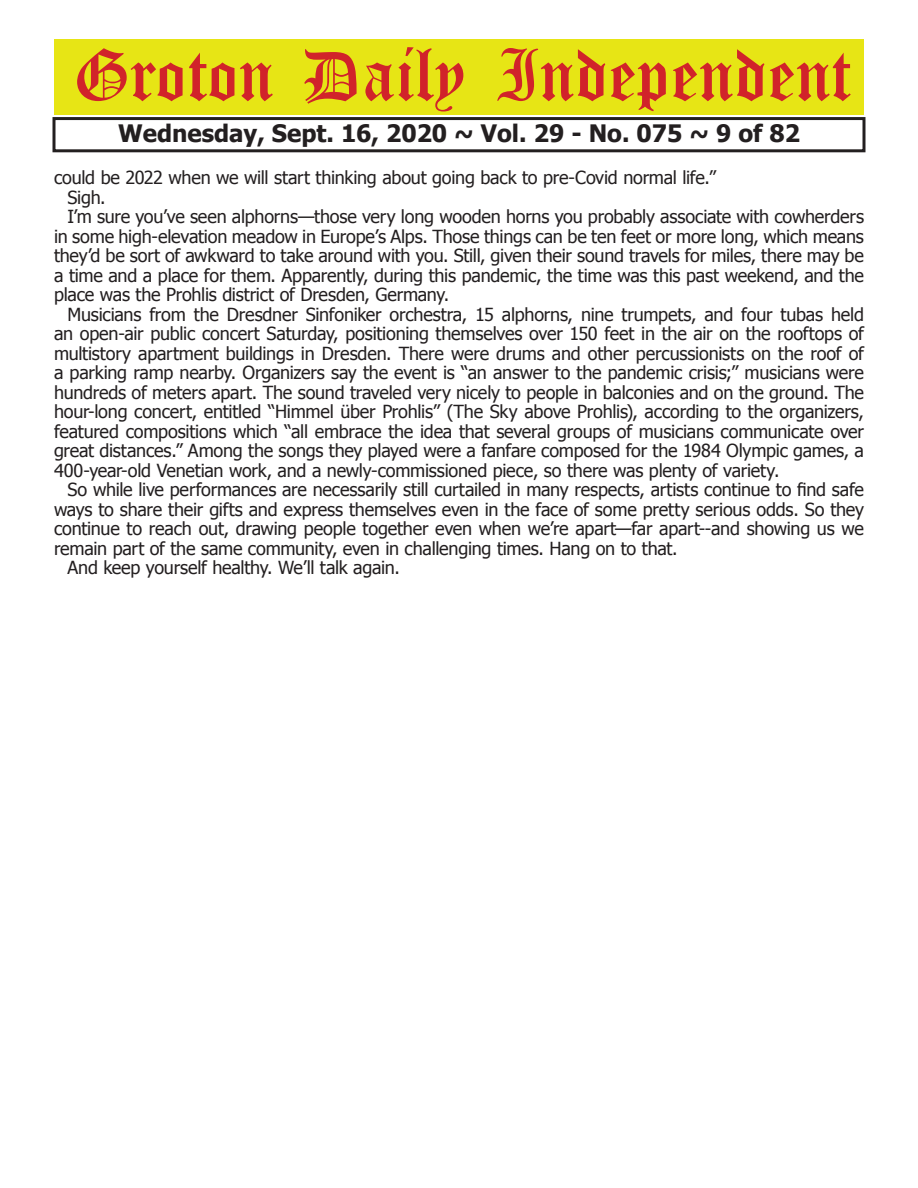
<style>
.page{position:relative;width:918px;height:1188px;background:#fff}
.page>*{position:absolute;margin:0;border:0;box-sizing:border-box;transform-origin:0 0}
.t1{font:54px "Old English Five";color:#d1232a}
.t2{font:700 24px "Tahoma";color:#231f20}
.t3{font:18px "Tahoma";letter-spacing:-.01em;color:#231f20}
</style>
<div class="page">
<div style="left:52px;top:117px;width:814px;height:35px;border:3px solid #231f20"></div>
<div style="left:54px;top:40px;width:810px;height:75px;background:#e7e515"></div>
<h1 class="t1" style="left:73px;top:50px;width:779px">Groton Daily Independent</h1>
<h2 class="t2" style="left:118px;top:116px;width:683px">Wednesday, Sept. 16, 2020 ~ Vol. 29 - No. 075 ~ 9 of 82</h2>
<p class="t3" style="left:54px;top:166px;width:663px">could be 2022 when we will start thinking about going back to pre-Covid normal life.”</p>
<p class="t3" style="left:68px;top:185px;width:40px">Sigh.</p>
<p class="t3" style="left:68px;top:205px;width:798px">I’m sure you’ve seen alphorns—those very long wooden horns you probably associate with cowherders</p>
<p class="t3" style="left:54px;top:224px;width:811px">in some high-elevation meadow in Europe’s Alps. Those things can be ten feet or more long, which means</p>
<p class="t3" style="left:54px;top:244px;width:812px">they’d be sort of awkward to take around with you. Still, given their sound travels for miles, there may be</p>
<p class="t3" style="left:54px;top:263px;width:811px">a time and a place for them. Apparently, during this pandemic, the time was this past weekend, and the</p>
<p class="t3" style="left:54px;top:283px;width:397px">place was the Prohlis district of Dresden, Germany.</p>
<p class="t3" style="left:68px;top:302px;width:798px">Musicians from the Dresdner Sinfoniker orchestra, 15 alphorns, nine trumpets, and four tubas held</p>
<p class="t3" style="left:54px;top:322px;width:811px">an open-air public concert Saturday, positioning themselves over 150 feet in the air on the rooftops of</p>
<p class="t3" style="left:54px;top:341px;width:812px">multistory apartment buildings in Dresden. There were drums and other percussionists on the roof of</p>
<p class="t3" style="left:54px;top:361px;width:811px">a parking ramp nearby. Organizers say the event is “an answer to the pandemic crisis;” musicians were</p>
<p class="t3" style="left:54px;top:380px;width:812px">hundreds of meters apart. The sound traveled very nicely to people in balconies and on the ground. The</p>
<p class="t3" style="left:54px;top:400px;width:812px">hour-long concert, entitled “Himmel über Prohlis” (The Sky above Prohlis), according to the organizers,</p>
<p class="t3" style="left:54px;top:419px;width:812px">featured compositions which “all embrace the idea that several groups of musicians communicate over</p>
<p class="t3" style="left:54px;top:439px;width:812px">great distances.” Among the songs they played were a fanfare composed for the 1984 Olympic games, a</p>
<p class="t3" style="left:54px;top:458px;width:727px">400-year-old Venetian work, and a newly-commissioned piece, so there was plenty of variety.</p>
<p class="t3" style="left:68px;top:478px;width:798px">So while live performances are necessarily still curtailed in many respects, artists continue to find safe</p>
<p class="t3" style="left:54px;top:497px;width:812px">ways to share their gifts and express themselves even in the face of some pretty serious odds. So they</p>
<p class="t3" style="left:54px;top:517px;width:811px">continue to reach out, drawing people together even when we’re apart—far apart--and showing us we</p>
<p class="t3" style="left:54px;top:536px;width:625px">remain part of the same community, even in challenging times. Hang on to that.</p>
<p class="t3" style="left:68px;top:556px;width:334px">And keep yourself healthy. We’ll talk again.</p>
</div>
